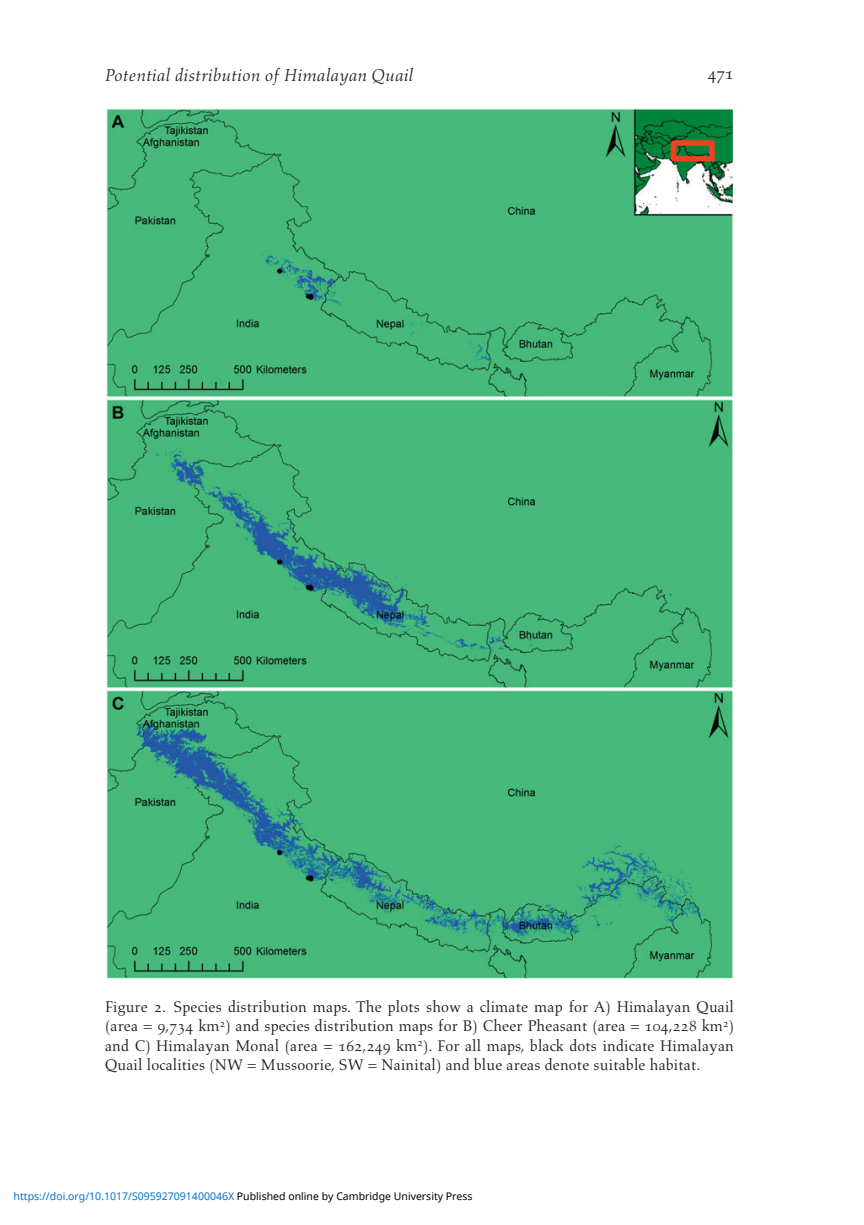
<style>
.page{position:relative;width:864px;height:1225px;background:#fff}
.page>*{position:absolute;margin:0;border:0;box-sizing:border-box;transform-origin:0 0}
.t1{font:italic 17.5px "Aldus";color:#231f20}
.t2{font:17.5px "Aldus Roman SC";color:#231f20}
.t3{font:15.75px/19.2px "Aldus";letter-spacing:.01em;color:#231f20;text-align:justify}
.t4{font:10.5px "Noto Sans";color:#0172cf}
.s1{font-family:"Aldus Roman SC"}
.s2{color:#000}
</style>
<div class="page">
<img style="left:106px;top:109px;width:626px;height:870px">
<p class="t1" style="left:105px;top:67px;width:310px">Potential distribution of Himalayan Quail</p>
<p class="t2" style="left:707px;top:65px;width:28px">471</p>
<p class="t3" style="left:105px;top:998px;width:630px">Figure <span class="s1">2</span>. Species distribution maps. The plots show a climate map for A) Himalayan Quail (area = <span class="s1">9</span>,<span class="s1">734</span> km <sup>2</sup> ) and species distribution maps for B) Cheer Pheasant (area = <span class="s1">104</span>,<span class="s1">228</span> km <sup>2</sup> ) and C) Himalayan Monal (area = <span class="s1">162</span>,<span class="s1">249</span> km <sup>2</sup> ). For all maps, black dots indicate Himalayan Quail localities (NW = Mussoorie, SW = Nainital) and blue areas denote suitable habitat.</p>
<p class="t4" style="left:14px;top:1189px;width:460px">https://doi.org/10.1017/S095927091400046X <span class="s2">Published online by Cambridge University Press</span></p>
</div>
